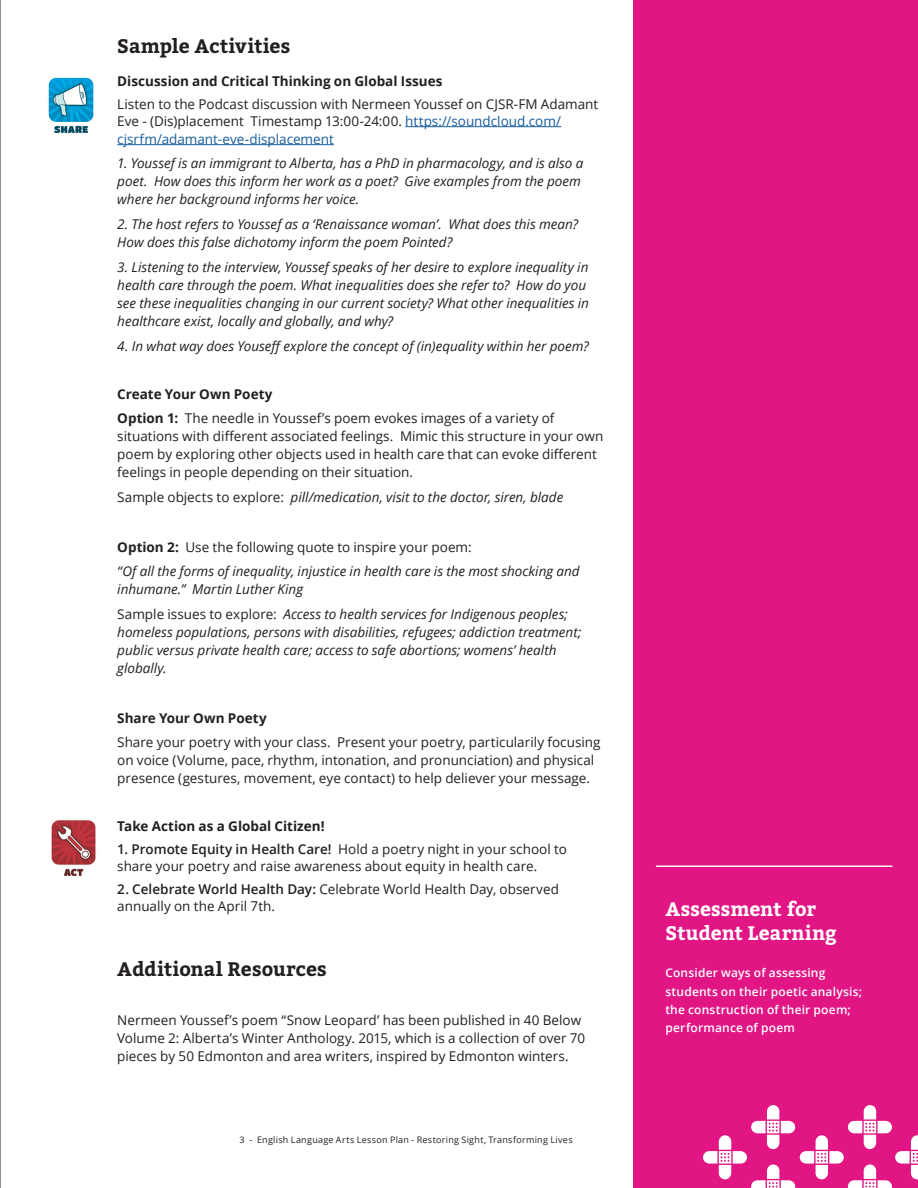
<style>
.page{position:relative;width:918px;height:1188px;background:#fff}
.page>*{position:absolute;margin:0;border:0;box-sizing:border-box;transform-origin:0 0}
.paragraph_main{font:700 19.5px "Bitter";letter-spacing:.01em;color:#231f20}
.paragraph_main-2{font:700 19.5px/24px "Bitter";letter-spacing:.005em;color:#fff}
.paragraph_main-3{font:13.5px/18px "Open Sans";color:#231f20}
.paragraph_main-4{font:italic 13.5px/18px "Open Sans";color:#231f20}
.paragraph_main-5{font:700 13.5px "Open Sans";color:#231f20}
.paragraph_main-6{font:13.5px "Open Sans";color:#175d9e}
.paragraph_main-7{font:600 12px/19.5px "Open Sans";letter-spacing:.015em;color:#fff}
.paragraph_main-8{font:9px "Open Sans";letter-spacing:.03em;color:#231f20}
.s1{color:#175d9e}
.s2{font-weight:700}
.s3{font-style:normal}
.s4{font-weight:600}
</style>
<div class="page">
<div style="left:634px;top:0;width:284px;height:1188px;background:#e11584"></div>
<hr style="left:657px;top:866px;width:235px;height:1px;background:#fff">
<img style="left:51px;top:820px;width:45px;height:57px">
<img style="left:48px;top:77px;width:46px;height:57px">
<svg style="left:703px;top:1105px;width:215px;height:83px"></svg>
<hr style="left:0;top:0;width:1px;height:1188px;background:#231f20">
<hr style="left:405px;top:126px;width:156px;height:1px;background:#175d9e">
<hr style="left:117px;top:144px;width:217px;height:1px;background:#175d9e">
<p class="paragraph_main" style="left:117px;top:34px;width:175px">Sample Activities</p>
<p class="paragraph_main-5" style="left:117px;top:71px;width:327px">Discussion and Critical Thinking on Global Issues</p>
<p class="paragraph_main-3" style="left:117px;top:96px;width:483px;line-height:16.5px">Listen to the Podcast discussion with Nermeen Youssef on CJSR-FM Adamant<br>Eve - (Dis)placement Timestamp 13:00-24:00. <span class="s1">https://soundcloud.com/</span></p>
<p class="paragraph_main-6" style="left:117px;top:130px;width:218px">cjsrfm/adamant-eve-displacement</p>
<p class="paragraph_main-4" style="left:117px;top:154px;width:468px">1. Youssef is an immigrant to Alberta, has a PhD in pharmacology, and is also a poet. How does this inform her work as a poet? Give examples from the poem where her background informs her voice.</p>
<p class="paragraph_main-4" style="left:117px;top:215px;width:462px">2. The host refers to Youssef as a ‘Renaissance woman’. What does this mean?<br>How does this false dichotomy inform the poem Pointed?</p>
<p class="paragraph_main-4" style="left:117px;top:258px;width:473px">3. Listening to the interview, Youssef speaks of her desire to explore inequality in health care through the poem. What inequalities does she refer to? How do you see these inequalities changing in our current society? What other inequalities in healthcare exist, locally and globally, and why?</p>
<p class="paragraph_main-4" style="left:117px;top:336px;width:473px">4. In what way does Youseff explore the concept of (in)equality within her poem?</p>
<p class="paragraph_main-5" style="left:117px;top:384px;width:157px">Create Your Own Poety</p>
<p class="paragraph_main-3" style="left:117px;top:409px;width:487px"><span class="s2">Option 1:</span> The needle in Youssef’s poem evokes images of a variety of situations with different associated feelings. Mimic this structure in your own poem by exploring other objects used in health care that can evoke different feelings in people depending on their situation.</p>
<p class="paragraph_main-4" style="left:117px;top:488px;width:448px"><span class="s3">Sample objects to explore:</span> pill/medication, visit to the doctor, siren, blade</p>
<p class="paragraph_main-3" style="left:117px;top:537px;width:356px"><span class="s2">Option 2:</span> Use the following quote to inspire your poem:</p>
<p class="paragraph_main-4" style="left:117px;top:562px;width:464px">“Of all the forms of inequality, injustice in health care is the most shocking and inhumane.” Martin Luther King</p>
<p class="paragraph_main-4" style="left:117px;top:605px;width:466px"><span class="s3">Sample issues to explore:</span> Access to health services for Indigenous peoples; homeless populations, persons with disabilities, refugees; addiction treatment; public versus private health care; access to safe abortions; womens’ health globally.</p>
<p class="paragraph_main-5" style="left:117px;top:708px;width:151px">Share Your Own Poety</p>
<p class="paragraph_main-3" style="left:117px;top:733px;width:485px">Share your poetry with your class. Present your poetry, particularily focusing on voice (Volume, pace, rhythm, intonation, and pronunciation) and physical presence (gestures, movement, eye contact) to help deliever your message.</p>
<p class="paragraph_main-5" style="left:117px;top:817px;width:209px">Take Action as a Global Citizen!</p>
<p class="paragraph_main-3" style="left:117px;top:841px;width:451px;line-height:16.5px"><span class="s4">1. Promote Equity in Health Care!</span> Hold a poetry night in your school to share your poetry and raise awareness about equity in health care.</p>
<p class="paragraph_main-3" style="left:117px;top:881px;width:443px;line-height:16.5px"><span class="s4">2. Celebrate World Health Day:</span> Celebrate World Health Day, observed annually on the April 7th.</p>
<p class="paragraph_main" style="left:117px;top:957px;width:211px">Additional Resources</p>
<p class="paragraph_main-3" style="left:117px;top:1011px;width:469px">Nermeen Youssef’s poem “Snow Leopard’ has been published in 40 Below<br>Volume 2: Alberta’s Winter Anthology. 2015, which is a collection of over 70 pieces by 50 Edmonton and area writers, inspired by Edmonton winters.</p>
<p class="paragraph_main-8" style="left:239px;top:1134px;width:335px">3 - English Language Arts Lesson Plan - Restoring Sight, Transforming Lives</p>
<p class="paragraph_main-2" style="left:665px;top:897px;width:173px">Assessment for<br>Student Learning</p>
<p class="paragraph_main-7" style="left:665px;top:962px;width:198px">Consider ways of assessing students on their poetic analysis;</p>
<p class="paragraph_main-7" style="left:665px;top:1001px;width:187px;line-height:18px">the construction of their poem; performance of poem</p>
</div>
